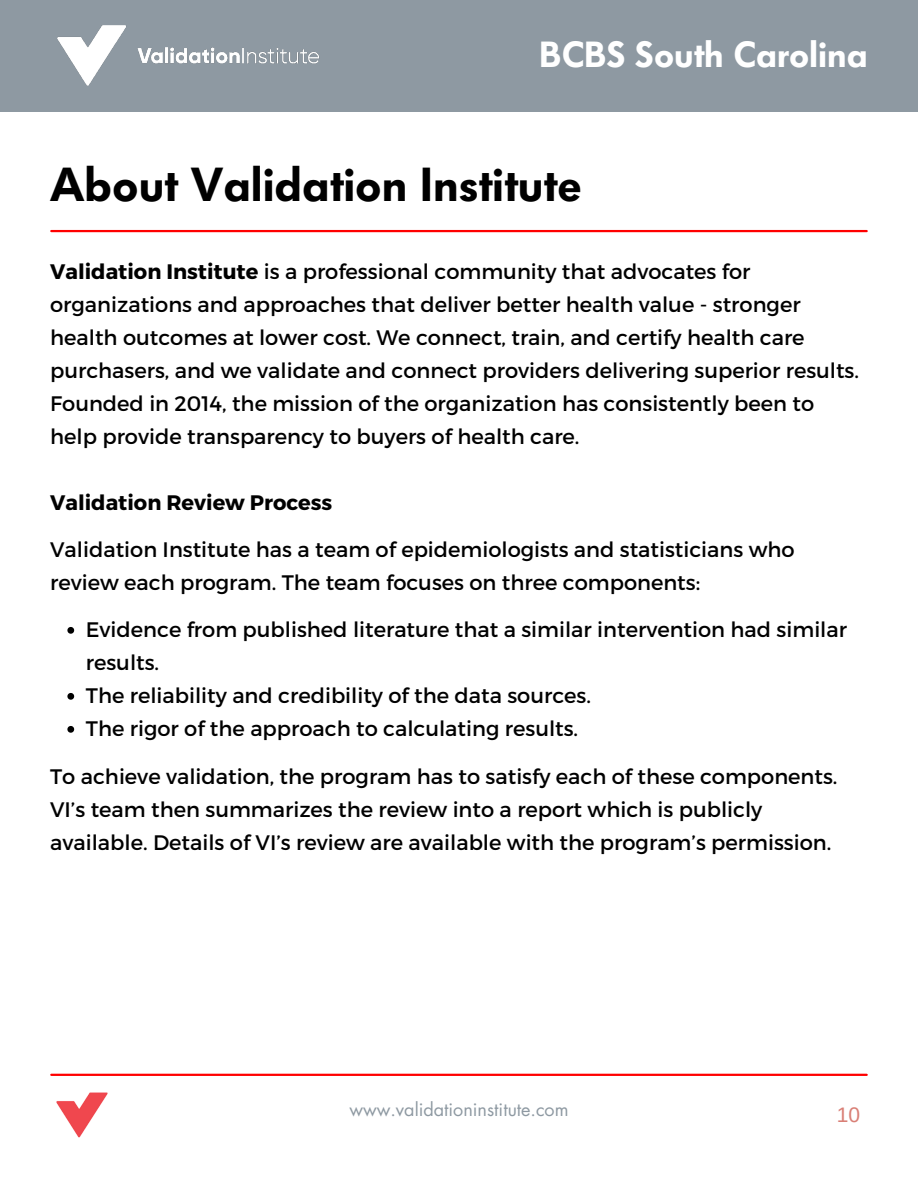
<style>
.page{position:relative;width:918px;height:1188px;background:#fff}
.page>*{position:absolute;margin:0;border:0;box-sizing:border-box;transform-origin:0 0}
.t1{font:600 47.25px "Futura BQ";color:#000}
.t2{font:600 36px "Futura BQ";color:#fff}
.t3{font:21px/33px "Montserrat";color:#000}
.t4{font:700 21px "Montserrat";color:#000}
.t5{font:21px "Arimo";color:#d97f76}
.t6{font:18px "Futura LT";color:#8e99a2}
.s1{font-weight:700}
</style>
<div class="page">
<div style="left:0;top:0;width:918px;height:112px;background:#8e99a2"></div>
<img style="left:57px;top:25px;width:262px;height:61px">
<hr style="left:51px;top:1074px;width:816px;height:2px;background:#f00">
<img style="left:56px;top:1092px;width:52px;height:46px">
<hr style="left:51px;top:230px;width:816px;height:2px;background:#f00">
<svg style="left:67px;top:627px;width:7px;height:7px"></svg>
<svg style="left:67px;top:693px;width:7px;height:7px"></svg>
<svg style="left:67px;top:726px;width:7px;height:7px"></svg>
<h4 class="t2" style="left:539px;top:33px;width:330px">BCBS South Carolina</h4>
<h3 class="t1" style="left:50px;top:157px;width:533px">About Validation Institute</h3>
<p class="t3" style="left:50px;top:254px;width:810px"><span class="s1">Validation Institute</span> is a professional community that advocates for organizations and approaches that deliver better health value - stronger health outcomes at lower cost. We connect, train, and certify health care purchasers, and we validate and connect providers delivering superior results.<br>Founded in 2014, the mission of the organization has consistently been to help provide transparency to buyers of health care.</p>
<p class="t4" style="left:50px;top:489px;width:284px">Validation Review Process</p>
<p class="t3" style="left:50px;top:532px;width:746px">Validation Institute has a team of epidemiologists and statisticians who review each program. The team focuses on three components:</p>
<h4 class="t3" style="left:86px;top:612px;width:763px">Evidence from published literature that a similar intervention had similar results.</h4>
<p class="t3" style="left:86px;top:678px;width:507px">The reliability and credibility of the data sources.</p>
<p class="t3" style="left:86px;top:711px;width:494px">The rigor of the approach to calculating results.</p>
<p class="t3" style="left:50px;top:759px;width:789px">To achieve validation, the program has to satisfy each of these components.<br>VI’s team then summarizes the review into a report which is publicly available. Details of VI’s review are available with the program’s permission.</p>
<h1 class="t6" style="left:349px;top:1098px;width:221px">www.validationinstitute.com</h1>
<h4 class="t5" style="left:837px;top:1103px;width:25px">10</h4>
</div>
